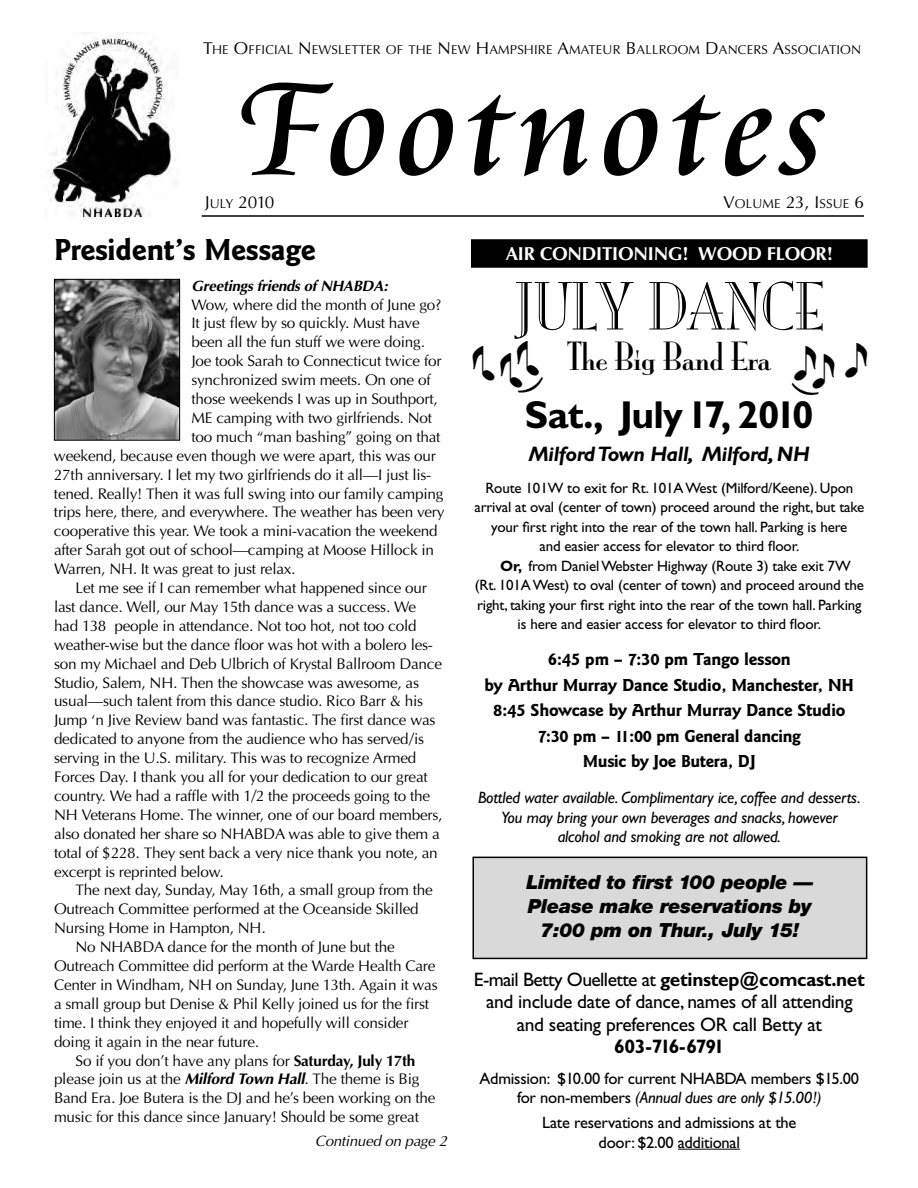
<style>
.page{position:relative;width:918px;height:1188px;background:#fff}
.page>*{position:absolute;margin:0;border:0;box-sizing:border-box;transform-origin:0 0}
.t1{font:145.2px "Cataneo BT";letter-spacing:.05em;color:#000}
.t2{font:60px "Mona Lisa Recut";color:#000}
.t3{font:45px "Parties";color:#000}
.t4{font:700 39px "Gill Sans";letter-spacing:-.02em;color:#000}
.t5{font:36px "Mona Lisa Solid";letter-spacing:-.01em;color:#000}
.t6{font:700 31.5px "Goudy Sans";letter-spacing:-.015em;color:#000}
.t7{font:italic 700 21px "Gill Alt One";letter-spacing:-.015em;color:#000}
.t8{font:19.5px/22.5px "Gill Sans";letter-spacing:-.015em;color:#000;text-align:center}
.t9{font:italic 900 19.5px/24px "Helvetica Neue";letter-spacing:-.015em;color:#000;text-align:center}
.t10{font:700 19.5px "Gill Sans";letter-spacing:-.065em;color:#000}
.t11{font:700 18.75px "Optima";letter-spacing:-.015em;color:#fff}
.t12{font:700 18px/25.5px "Goudy Sans";letter-spacing:-.015em;color:#000;text-align:center}
.t13{font:17.25px "Optima";color:#000}
.t14{font:16.5px/19.5px "Gill Sans";letter-spacing:-.015em;color:#000;text-align:center}
.t15{font:italic 16.5px/19.5px "Gill Sans";letter-spacing:-.01em;color:#000;text-align:center}
.t16{font:15.3px "Optima";letter-spacing:-.015em;color:#000}
.t17{font:15px "Gill Sans";letter-spacing:-.01em;color:#000}
.t18{font:italic 700 15px "Optima";letter-spacing:-.015em;color:#000}
.t19{font:italic 15px "Optima";letter-spacing:-.015em;color:#000}
.t20{font:12.9px "Optima";letter-spacing:.015em;color:#000}
.s1{font-size:17.25px}
.s2{font-family:"Cataneo BT Regular Swash"}
.s3{font-weight:700}
.s4{font-weight:700;font-style:italic}
.s5{font-size:12.9px}
.s6{font-style:italic}
</style>
<div class="page">
<hr style="left:202px;top:215px;width:662px;height:2px;background:#000">
<img style="left:50px;top:36px;width:126px;height:182px">
<div style="left:471px;top:239px;width:397px;height:29px;background:#000"></div>
<svg style="left:678px;top:1149px;width:15px;height:1px"></svg>
<hr style="left:693px;top:1149px;width:47px;height:1px;background:#000">
<div style="left:474px;top:858px;width:392px;height:100px;background:#d9d9d9"></div>
<div style="left:472px;top:857px;width:395px;height:102px;border:2px solid #000"></div>
<img style="left:56px;top:281px;width:122px;height:158px">
<div style="left:54px;top:279px;width:126px;height:162px;border:1px solid #000"></div>
<p class="t20" style="left:203px;top:42px;width:660px"><span class="s1">T</span>HE <span class="s1">O</span>FFICIAL <span class="s1">N</span>EWSLETTER OF THE <span class="s1">N</span>EW <span class="s1">H</span>AMPSHIRE <span class="s1">A</span>MATEUR <span class="s1">B</span>ALLROOM <span class="s1">D</span>ANCERS <span class="s1">A</span>SSOCIATION</p>
<h1 class="t1" style="left:238px;top:61px;width:590px"><span class="s2">F</span>ootnotes</h1>
<p class="t20" style="left:735px;top:196px;width:131px">OLUME <span class="s1">23, I</span>SSUE <span class="s1">6</span></p>
<h3 class="t6" style="left:54px;top:231px;width:263px">President’s Message</h3>
<p class="t18" style="left:191px;top:277px;width:197px">Greetings friends of NHABDA:</p>
<p class="t16" style="left:191px;top:295px;width:251px">Wow, where did the month of June go?</p>
<p class="t16" style="left:191px;top:314px;width:230px">It just flew by so quickly. Must have</p>
<p class="t16" style="left:191px;top:333px;width:235px">been all the fun stuff we were doing.</p>
<p class="t16" style="left:191px;top:352px;width:252px">Joe took Sarah to Connecticut twice for</p>
<p class="t16" style="left:191px;top:371px;width:241px">synchronized swim meets. On one of</p>
<p class="t16" style="left:191px;top:390px;width:248px">those weekends I was up in Southport,</p>
<p class="t16" style="left:191px;top:409px;width:242px">ME camping with two girlfriends. Not</p>
<p class="t16" style="left:191px;top:428px;width:251px">too much “man bashing” going on that</p>
<p class="t16" style="left:54px;top:447px;width:384px">weekend, because even though we were apart, this was our</p>
<p class="t16" style="left:54px;top:465px;width:379px">27th anniversary. I let my two girlfriends do it all—I just lis-</p>
<p class="t16" style="left:54px;top:484px;width:391px">tened. Really! Then it was full swing into our family camping</p>
<p class="t16" style="left:54px;top:503px;width:392px">trips here, there, and everywhere. The weather has been very</p>
<p class="t16" style="left:54px;top:522px;width:385px">cooperative this year. We took a mini-vacation the weekend</p>
<p class="t16" style="left:54px;top:541px;width:382px">after Sarah got out of school—camping at Moose Hillock in</p>
<p class="t16" style="left:54px;top:560px;width:243px">Warren, NH. It was great to just relax.</p>
<p class="t16" style="left:76px;top:579px;width:353px">Let me see if I can remember what happened since our</p>
<p class="t16" style="left:54px;top:598px;width:364px">last dance. Well, our May 15th dance was a success. We</p>
<p class="t16" style="left:54px;top:617px;width:364px">had 138 people in attendance. Not too hot, not too cold</p>
<p class="t16" style="left:54px;top:636px;width:380px">weather-wise but the dance floor was hot with a bolero les-</p>
<p class="t16" style="left:54px;top:654px;width:390px">son my Michael and Deb Ulbrich of Krystal Ballroom Dance</p>
<p class="t16" style="left:54px;top:673px;width:367px">Studio, Salem, NH. Then the showcase was awesome, as</p>
<p class="t16" style="left:54px;top:692px;width:371px">usual—such talent from this dance studio. Rico Barr &amp; his</p>
<p class="t16" style="left:54px;top:711px;width:383px">Jump ‘n Jive Review band was fantastic. The first dance was</p>
<p class="t16" style="left:54px;top:730px;width:372px">dedicated to anyone from the audience who has served/is</p>
<p class="t16" style="left:54px;top:749px;width:364px">serving in the U.S. military. This was to recognize Armed</p>
<p class="t16" style="left:54px;top:768px;width:375px">Forces Day. I thank you all for your dedication to our great</p>
<p class="t16" style="left:54px;top:787px;width:378px">country. We had a raffle with 1/2 the proceeds going to the</p>
<p class="t16" style="left:54px;top:806px;width:390px">NH Veterans Home. The winner, one of our board members,</p>
<p class="t16" style="left:54px;top:825px;width:387px">also donated her share so NHABDA was able to give them a</p>
<p class="t16" style="left:54px;top:843px;width:385px">total of $228. They sent back a very nice thank you note, an</p>
<p class="t16" style="left:54px;top:862px;width:171px">excerpt is reprinted below.</p>
<p class="t16" style="left:76px;top:881px;width:359px">The next day, Sunday, May 16th, a small group from the</p>
<p class="t16" style="left:54px;top:900px;width:366px">Outreach Committee performed at the Oceanside Skilled</p>
<p class="t16" style="left:54px;top:919px;width:213px">Nursing Home in Hampton, NH.</p>
<p class="t16" style="left:76px;top:938px;width:321px">No NHABDA dance for the month of June but the</p>
<p class="t16" style="left:54px;top:957px;width:383px">Outreach Committee did perform at the Warde Health Care</p>
<p class="t16" style="left:54px;top:976px;width:385px">Center in Windham, NH on Sunday, June 13th. Again it was</p>
<p class="t16" style="left:54px;top:995px;width:377px">a small group but Denise &amp; Phil Kelly joined us for the first</p>
<p class="t16" style="left:54px;top:1014px;width:356px">time. I think they enjoyed it and hopefully will consider</p>
<p class="t16" style="left:54px;top:1032px;width:207px">doing it again in the near future.</p>
<p class="t16" style="left:76px;top:1051px;width:341px">So if you don’t have any plans for <span class="s3">Saturday, July 17th</span></p>
<p class="t16" style="left:54px;top:1070px;width:367px">please join us at the <span class="s4">Milford Town Hall</span>. The theme is Big</p>
<p class="t16" style="left:54px;top:1089px;width:383px">Band Era. Joe Butera is the DJ and he’s been working on the</p>
<p class="t16" style="left:54px;top:1108px;width:366px">music for this dance since January! Should be some great</p>
<p class="t13" style="left:205px;top:192px;width:71px">J<span class="s5">ULY</span> 2010</p>
<p class="t13" style="left:723px;top:192px;width:13px">V</p>
<p class="t11" style="left:506px;top:243px;width:329px">AIR CONDITIONING! WOOD FLOOR!</p>
<h2 class="t2" style="left:515px;top:282px;width:309px">JULY DANCE</h2>
<h3 class="t5" style="left:568px;top:342px;width:205px">The Big Band Era</h3>
<h3 class="t4" style="left:525px;top:401px;width:290px">Sat., July17, 2010</h3>
<h3 class="t7" style="left:529px;top:446px;width:282px">Milford Town Hall, Milford, NH</h3>
<p class="t17" style="left:485px;top:482px;width:370px">Route 101W to exit for Rt. 101A West (Milford/Keene). Upon</p>
<p class="t17" style="left:475px;top:501px;width:391px">arrival at oval (center of town) proceed around the right, but take</p>
<p class="t17" style="left:491px;top:521px;width:358px">your first right into the rear of the town hall. Parking is here</p>
<p class="t17" style="left:539px;top:540px;width:261px">and easier access for elevator to third floor.</p>
<p class="t17" style="left:500px;top:560px;width:352px"><span class="s3">Or,</span> from Daniel Webster Highway (Route 3) take exit 7W</p>
<p class="t17" style="left:475px;top:579px;width:391px">(Rt. 101A West) to oval (center of town) and proceed around the</p>
<p class="t17" style="left:477px;top:599px;width:386px">right, taking your first right into the rear of the town hall. Parking</p>
<p class="t17" style="left:518px;top:618px;width:305px">is here and easier access for elevator to third floor.</p>
<p class="t12" style="left:485px;top:647px;width:371px">6:45 pm – 7:30 pm Tango lesson<br>by Arthur Murray Dance Studio, Manchester, NH 8:45 Showcase by Arthur Murray Dance Studio 7:30 pm – 11:00 pm General dancing<br>Music by Joe Butera, DJ</p>
<p class="t15" style="left:478px;top:789px;width:384px">Bottled water available. Complimentary ice, coffee and desserts.<br>You may bring your own beverages and snacks, however alcohol and smoking are not allowed.</p>
<h3 class="t3" style="left:793px;top:343px;width:44px">EE</h3>
<h3 class="t3" style="left:845px;top:336px;width:25px">E</h3>
<p class="t9" style="left:527px;top:872px;width:288px">Limited to first 100 people —<br>Please make reservations by<br>7:00 pm on Thur., July 15!</p>
<p class="t8" style="left:474px;top:970px;width:392px">E-mail Betty Ouellette at <span class="s3">getinstep@comcast.net </span>and include date of dance, names of all attending and seating preferences OR call Betty at</p>
<p class="t10" style="left:614px;top:1039px;width:112px">603-716-6791</p>
<p class="t14" style="left:479px;top:1070px;width:381px">Admission: $10.00 for current NHABDA members $15.00 for non-members <span class="s6">(Annual dues are only $15.00!)</span></p>
<p class="t14" style="left:542px;top:1114px;width:256px">Late reservations and admissions at the door: $2.00 additional</p>
<p class="t19" style="left:315px;top:1132px;width:133px">Continued on page 2</p>
</div>
